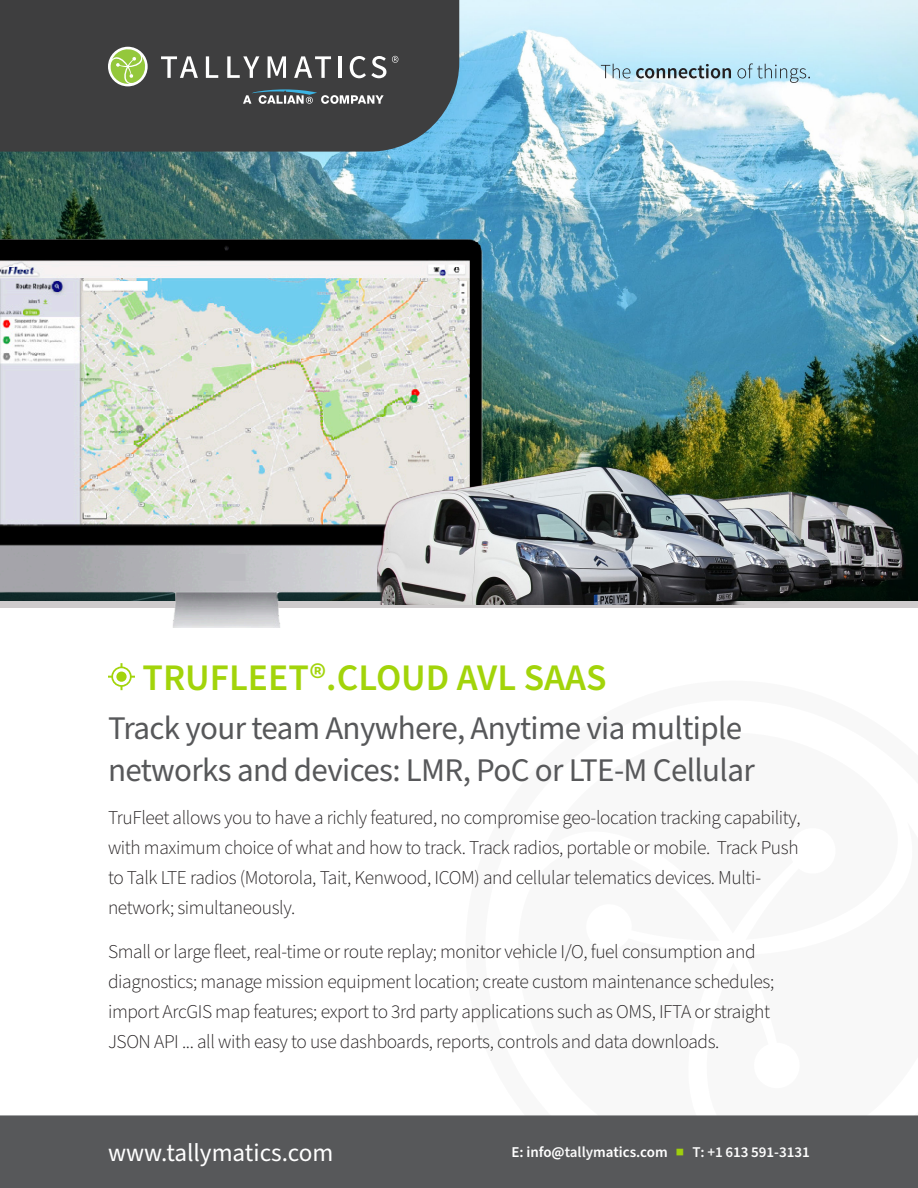
<style>
.page{position:relative;width:918px;height:1188px;background:#fff}
.page>*{position:absolute;margin:0;border:0;box-sizing:border-box;transform-origin:0 0}
.Heading_Large{font:600 37.5px "Source Sans Pro";color:#a2d40a}
.Heading{font:33px/42px "Source Sans Pro";letter-spacing:-.02em;color:#57585a}
.t1{font:25.2px "Source Sans Pro";color:#fff}
.Introduction{font:300 19.5px/30px "Source Sans Pro";letter-spacing:-.02em;color:#231f20}
.t2{font:600 15px "Source Sans Pro";color:#fff}
.s1{color:#a2d40a}
</style>
<div class="page">
<img style="left:0;top:0;width:918px;height:326px">
<img style="left:491px;top:326px;width:427px;height:276px">
<div style="left:0;top:602px;width:918px;height:6px;background:#cecbcc"></div>
<div style="left:0;top:1115px;width:465px;height:73px;background:#57585a"></div>
<div style="left:0;top:0;width:459px;height:152px;background:#3e3e3f"></div>
<img style="left:0;top:231px;width:491px;height:396px">
<img style="left:377px;top:459px;width:528px;height:146px">
<div style="left:465px;top:1115px;width:453px;height:73px;background:#57585a"></div>
<svg style="left:161px;top:56px;width:37px;height:22px"></svg>
<svg style="left:206px;top:56px;width:12px;height:22px"></svg>
<svg style="left:227px;top:56px;width:32px;height:22px"></svg>
<svg style="left:268px;top:56px;width:18px;height:22px"></svg>
<svg style="left:294px;top:56px;width:37px;height:22px"></svg>
<hr style="left:338px;top:56px;width:3px;height:22px;background:#fff">
<svg style="left:350px;top:56px;width:36px;height:22px"></svg>
<svg style="left:392px;top:56px;width:6px;height:7px"></svg>
<svg style="left:108px;top:47px;width:40px;height:39px"></svg>
<svg style="left:110px;top:49px;width:36px;height:36px"></svg>
<svg style="left:243px;top:89px;width:141px;height:15px;background:#6e7679"></svg>
<svg style="left:601px;top:64px;width:29px;height:14px"></svg>
<svg style="left:636px;top:64px;width:95px;height:14px"></svg>
<svg style="left:737px;top:63px;width:73px;height:20px"></svg>
<svg style="left:108px;top:663px;width:27px;height:27px"></svg>
<p class="Heading_Large" style="left:142px;top:653px;width:466px">TRUFLEET®.CLOUD AVL SAAS</p>
<p class="Heading" style="left:108px;top:708px;width:648px">Track your team Anywhere, Anytime via multiple networks and devices: LMR, PoC or LTE-M Cellular</p>
<p class="Introduction" style="left:108px;top:804px;width:694px">TruFleet allows you to have a richly featured, no compromise geo-location tracking capability, with maximum choice of what and how to track. Track radios, portable or mobile. Track Push to Talk LTE radios (Motorola, Tait, Kenwood, ICOM) and cellular telematics devices. Multi&shy;network; simultaneously.</p>
<p class="Introduction" style="left:108px;top:937px;width:668px">Small or large fleet, real-time or route replay; monitor vehicle I/O, fuel consumption and diagnostics; manage mission equipment location; create custom maintenance schedules; import ArcGIS map features; export to 3rd party applications such as OMS, IFTA or straight JSON API ... all with easy to use dashboards, reports, controls and data downloads.</p>
<p class="t1" style="left:108px;top:1136px;width:227px">www.tallymatics.com</p>
<p class="t2" style="left:512px;top:1142px;width:300px">E: info@tallymatics.com <span class="s1">■</span> T: +1 613 591-3131</p>
</div>
